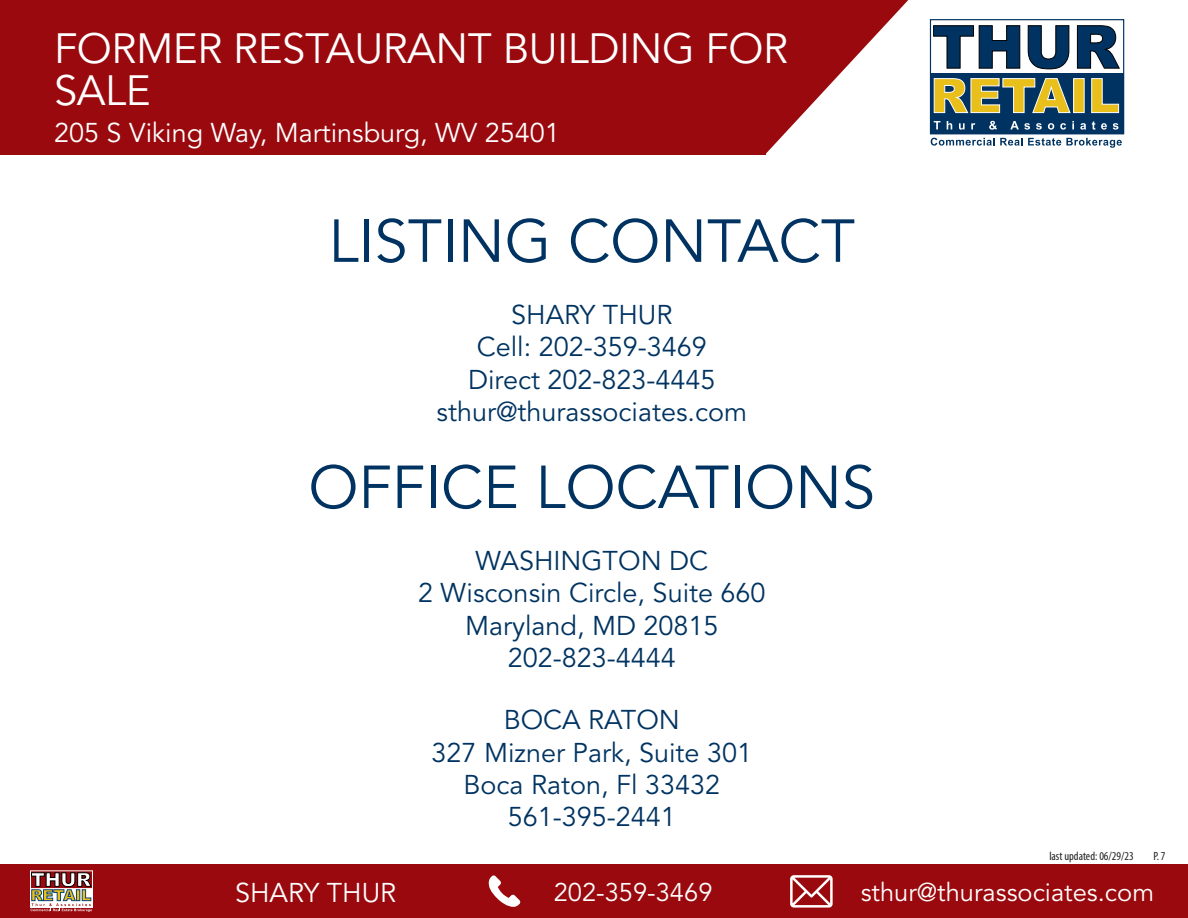
<style>
.page{position:relative;width:1188px;height:918px;background:#fff}
.page>*{position:absolute;margin:0;border:0;box-sizing:border-box;transform-origin:0 0}
.t1{font:60px "Avenir LT Std";color:#003361}
.t2{font:42px/42px "Avenir LT Std";letter-spacing:-.01em;color:#fff}
.t3{font:27px/32.4px "Avenir LT Std";color:#003361;text-align:center}
.t4{font:27px "Avenir LT Std";color:#fff}
.t5{font:25.5px "Avenir LT Std";color:#fff}
.t6{font:condensed 12px "Myriad Pro";color:#231f20}
</style>
<div class="page">
<div style="left:0;top:865px;width:1188px;height:53px;background:#9a090d"></div>
<svg style="left:488px;top:875px;width:33px;height:32px"></svg>
<svg style="left:790px;top:875px;width:43px;height:33px"></svg>
<svg style="left:31px;top:873px;width:61px;height:39px;background:#a9887e"></svg>
<div style="left:30px;top:871px;width:63px;height:37px;border:1px solid #fff"></div>
<div style="left:0;top:0;width:765px;height:154px;background:#9a090d"></div>
<div style="left:931px;top:73px;width:193px;height:60px;background:#003361"></div>
<svg style="left:933px;top:25px;width:87px;height:44px"></svg>
<svg style="left:1028px;top:25px;width:41px;height:44px"></svg>
<svg style="left:1077px;top:25px;width:43px;height:44px"></svg>
<svg style="left:934px;top:78px;width:137px;height:35px"></svg>
<div style="left:1074px;top:79px;width:10px;height:34px;background:#e9bf1b"></div>
<div style="left:1073px;top:78px;width:11px;height:35px;border:1px solid #fff"></div>
<svg style="left:1091px;top:78px;width:28px;height:35px"></svg>
<svg style="left:931px;top:138px;width:191px;height:10px"></svg>
<svg style="left:934px;top:121px;width:6px;height:8px"></svg>
<svg style="left:947px;top:121px;width:5px;height:8px"></svg>
<svg style="left:959px;top:123px;width:6px;height:7px"></svg>
<svg style="left:971px;top:123px;width:4px;height:6px"></svg>
<svg style="left:989px;top:121px;width:8px;height:9px"></svg>
<svg style="left:1010px;top:121px;width:20px;height:9px"></svg>
<svg style="left:1036px;top:123px;width:6px;height:7px"></svg>
<svg style="left:1048px;top:123px;width:6px;height:7px"></svg>
<svg style="left:1060px;top:123px;width:6px;height:7px"></svg>
<svg style="left:1072px;top:121px;width:2px;height:8px"></svg>
<svg style="left:1080px;top:123px;width:6px;height:7px"></svg>
<svg style="left:1092px;top:121px;width:3px;height:9px"></svg>
<svg style="left:1101px;top:123px;width:6px;height:7px"></svg>
<svg style="left:1113px;top:123px;width:5px;height:7px"></svg>
<div style="left:930px;top:19px;width:194px;height:115px;border:1px solid #003361"></div>
<svg style="left:765px;top:0;width:143px;height:154px"></svg>
<h2 class="t2" style="left:54px;top:29px;width:736px">FORMER RESTAURANT BUILDING FOR<br>SALE</h2>
<p class="t4" style="left:54px;top:117px;width:507px">205 S Viking Way, Martinsburg, WV 25401</p>
<p class="t1" style="left:329px;top:207px;width:528px">LISTING CONTACT</p>
<p class="t3" style="left:511px;top:299px;width:163px">SHARY THUR</p>
<p class="t3" style="left:477px;top:331px;width:232px">Cell: 202-359-3469</p>
<p class="t3" style="left:468px;top:364px;width:249px">Direct 202-823-4445</p>
<p class="t3" style="left:437px;top:396px;width:312px">sthur@thurassociates.com</p>
<p class="t1" style="left:308px;top:453px;width:568px">OFFICE LOCATIONS</p>
<p class="t3" style="left:418px;top:545px;width:349px">WASHINGTON DC<br>2 Wisconsin Circle, Suite 660</p>
<p class="t3" style="left:465px;top:610px;width:255px">Maryland, MD 20815</p>
<p class="t3" style="left:508px;top:642px;width:170px">202-823-4444</p>
<p class="t3" style="left:432px;top:705px;width:322px">BOCA RATON<br>327 Mizner Park, Suite 301<br>Boca Raton, Fl 33432</p>
<p class="t3" style="left:508px;top:802px;width:170px">561-395-2441</p>
<p class="t6" style="left:1049px;top:849px;width:86px">last updated: 06/29/23</p>
<p class="t6" style="left:1154px;top:849px;width:13px">P. 7</p>
<p class="t4" style="left:235px;top:877px;width:163px">SHARY THUR</p>
<p class="t5" style="left:554px;top:877px;width:160px">202-359-3469</p>
<p class="t5" style="left:861px;top:877px;width:295px">sthur@thurassociates.com</p>
</div>
